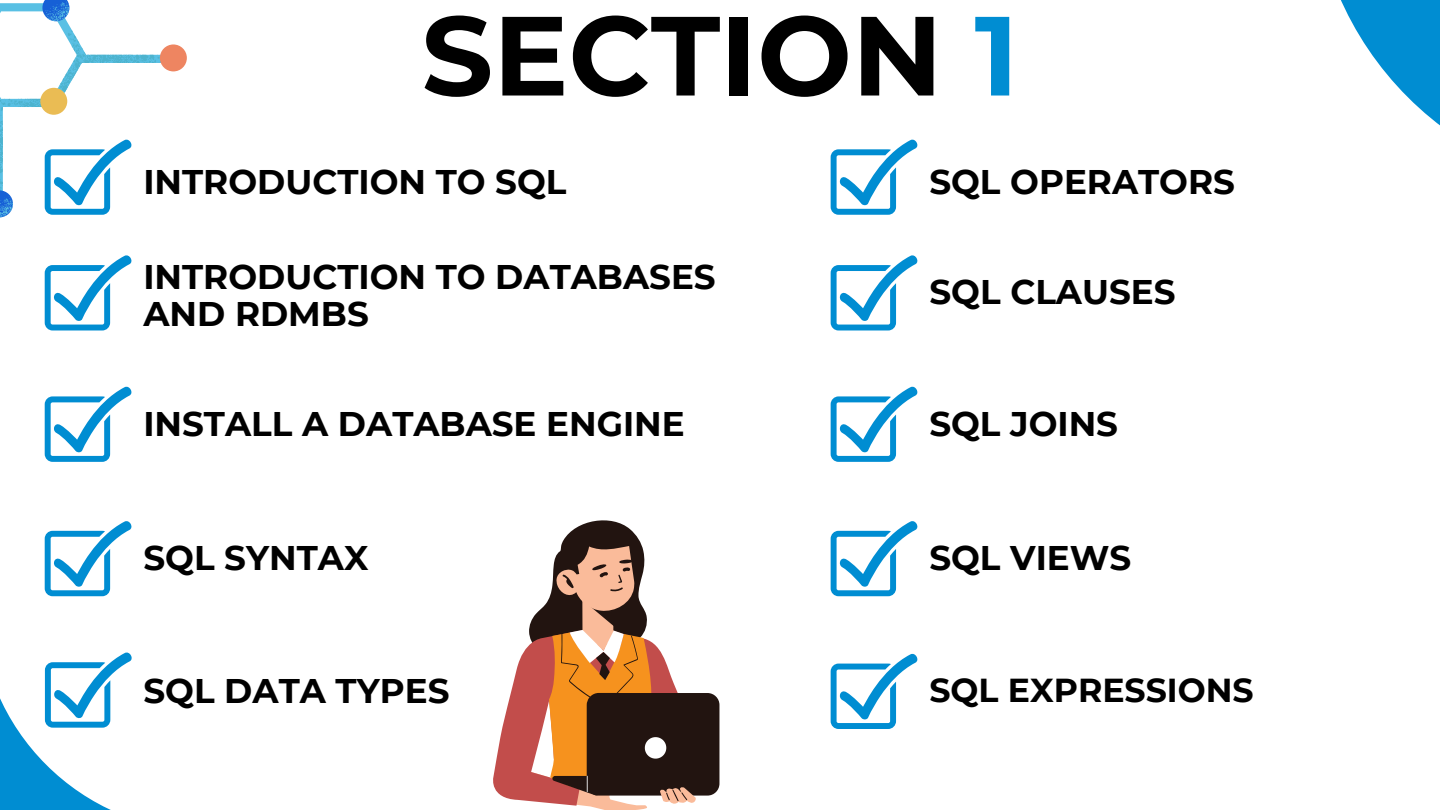
<style>
.page{position:relative;width:1440px;height:810px;background:#fff}
.page>*{position:absolute;margin:0;border:0;box-sizing:border-box;transform-origin:0 0}
.t1{font:700 112.4px "Montserrat";color:#000}
.t2{font:700 34.1px "Montserrat";color:#000}
.t3{font:700 33.2px "Montserrat";color:#000}
.s1{color:#008dd2}
</style>
<div class="page">
<svg style="left:1341px;top:0;width:99px;height:126px"></svg>
<svg style="left:45px;top:255px;width:86px;height:75px"></svg>
<svg style="left:45px;top:387px;width:86px;height:75px"></svg>
<svg style="left:45px;top:521px;width:86px;height:75px"></svg>
<svg style="left:831px;top:140px;width:86px;height:75px"></svg>
<svg style="left:831px;top:255px;width:86px;height:75px"></svg>
<svg style="left:831px;top:387px;width:86px;height:75px"></svg>
<svg style="left:831px;top:521px;width:86px;height:75px"></svg>
<svg style="left:493px;top:520px;width:226px;height:290px"></svg>
<svg style="left:0;top:0;width:187px;height:217px"></svg>
<svg style="left:0;top:652px;width:132px;height:158px"></svg>
<svg style="left:831px;top:654px;width:86px;height:75px"></svg>
<p class="t1" style="left:421px;top:-13px;width:599px">SECTION <span class="s1">1</span></p>
<p class="t2" style="left:143px;top:161px;width:425px">INTRODUCTION TO SQL</p>
<p class="t2" style="left:929px;top:161px;width:307px">SQL OPERATORS</p>
<p class="t2" style="left:143px;top:256px;width:574px">INTRODUCTION TO DATABASES</p>
<h1 class="t2" style="left:143px;top:293px;width:227px">AND RDMBS</h1>
<p class="t2" style="left:929px;top:271px;width:248px">SQL CLAUSES</p>
<p class="t2" style="left:143px;top:403px;width:543px">INSTALL A DATABASE ENGINE</p>
<p class="t2" style="left:929px;top:403px;width:190px">SQL JOINS</p>
<p class="t2" style="left:143px;top:537px;width:226px">SQL SYNTAX</p>
<p class="t2" style="left:929px;top:537px;width:203px">SQL VIEWS</p>
<p class="t2" style="left:143px;top:670px;width:308px">SQL DATA TYPES</p>
<p class="t3" style="left:929px;top:669px;width:326px">SQL EXPRESSIONS</p>
</div>
